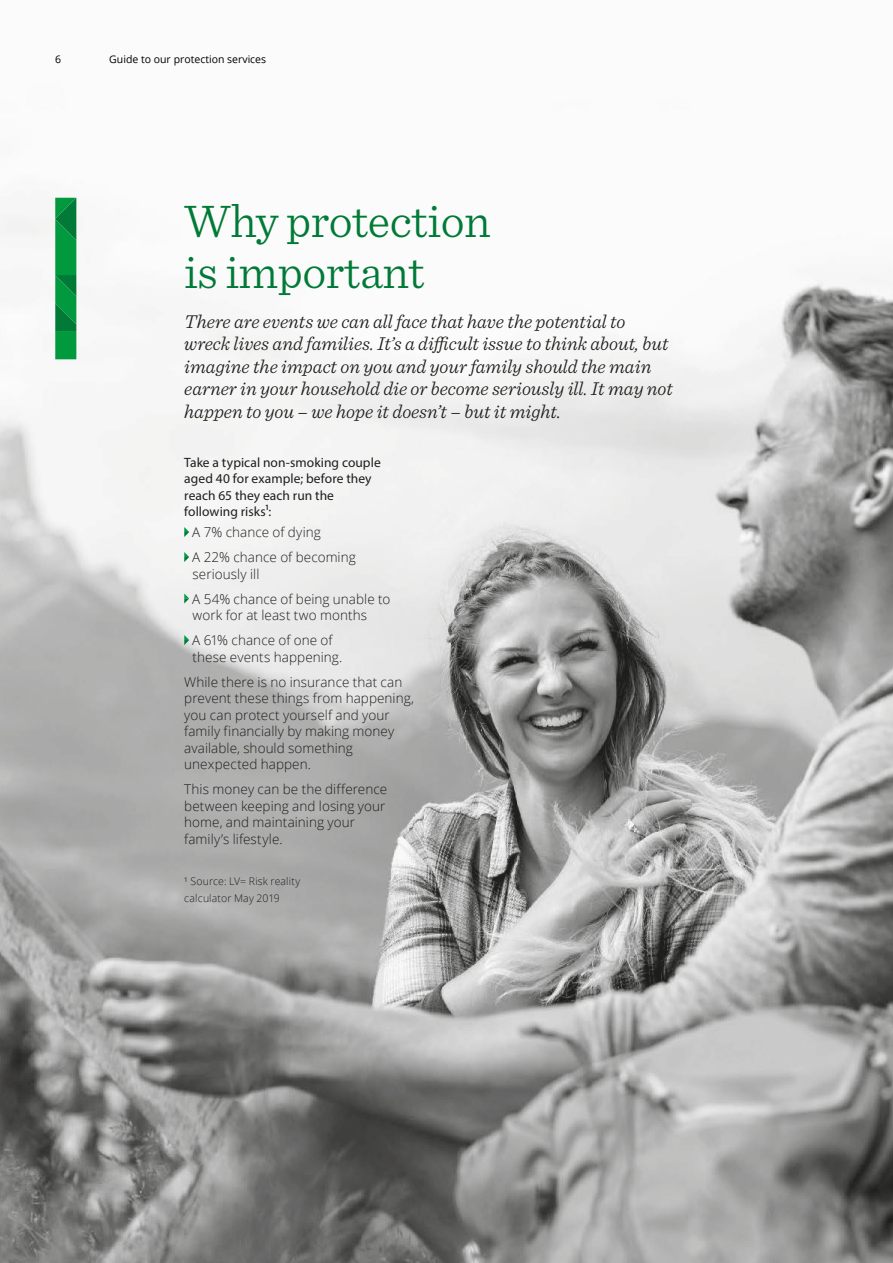
<style>
.page{position:relative;width:893px;height:1263px;background:#fff}
.page>*{position:absolute;margin:0;border:0;box-sizing:border-box;transform-origin:0 0}
.t1{font:300 48px/51px "Sentinel";letter-spacing:-.01em;color:#007a36}
.t2{font:italic 300 19.5px/22.5px "Sentinel";color:#1d1d1b}
.t3{font:300 13.5px/16.5px "Open Sans";letter-spacing:.005em;color:#1d1d1b}
.t4{font:13.5px/16.5px "Myriad Pro";letter-spacing:.005em;color:#1d1d1b}
.t5{font:300 10.5px/16.5px "Open Sans";letter-spacing:.015em;color:#1d1d1b}
.t6{font:10.5px "Open Sans";color:#000}
</style>
<div class="page">
<img style="left:0;top:197px;width:893px;height:1066px">
<svg style="left:55px;top:198px;width:21px;height:161px;background:#04913e"></svg>
<svg style="left:184px;top:527px;width:5px;height:10px"></svg>
<svg style="left:184px;top:552px;width:5px;height:10px"></svg>
<svg style="left:184px;top:593px;width:5px;height:10px"></svg>
<svg style="left:184px;top:635px;width:5px;height:10px"></svg>
<p class="t6" style="left:55px;top:52px;width:8px">6</p>
<p class="t6" style="left:109px;top:52px;width:158px">Guide to our protection services</p>
<h1 class="t1" style="left:184px;top:192px;width:308px">Why protection is important</h1>
<p class="t2" style="left:184px;top:308px;width:490px">There are events we can all face that have the potential to wreck lives and families. It’s a difficult issue to think about, but imagine the impact on you and your family should the main earner in your household die or become seriously ill. It may not happen to you – we hope it doesn’t – but it might.</p>
<p class="t4" style="left:184px;top:454px;width:198px">Take a typical non-smoking couple aged 40 for example; before they reach 65 they each run the following risks¹:</p>
<p class="t3" style="left:192px;top:519px;width:165px;line-height:25px">A 7% chance of dying<br>A 22% chance of becoming</p>
<p class="t3" style="left:192px;top:561px;width:200px;line-height:25px">seriously ill<br>A 54% chance of being unable to</p>
<p class="t3" style="left:192px;top:602px;width:176px;line-height:25px">work for at least two months<br>A 61% chance of one of</p>
<p class="t3" style="left:184px;top:644px;width:220px;line-height:25px;text-indent:8px">these events happening.<br>While there is no insurance that can</p>
<p class="t3" style="left:184px;top:689px;width:231px">prevent these things from happening, you can protect yourself and your family financially by making money available, should something unexpected happen.</p>
<p class="t3" style="left:184px;top:780px;width:204px">This money can be the difference between keeping and losing your home, and maintaining your family’s lifestyle.</p>
<p class="t5" style="left:184px;top:873px;width:118px">¹ Source: LV= Risk reality calculator May 2019</p>
</div>
